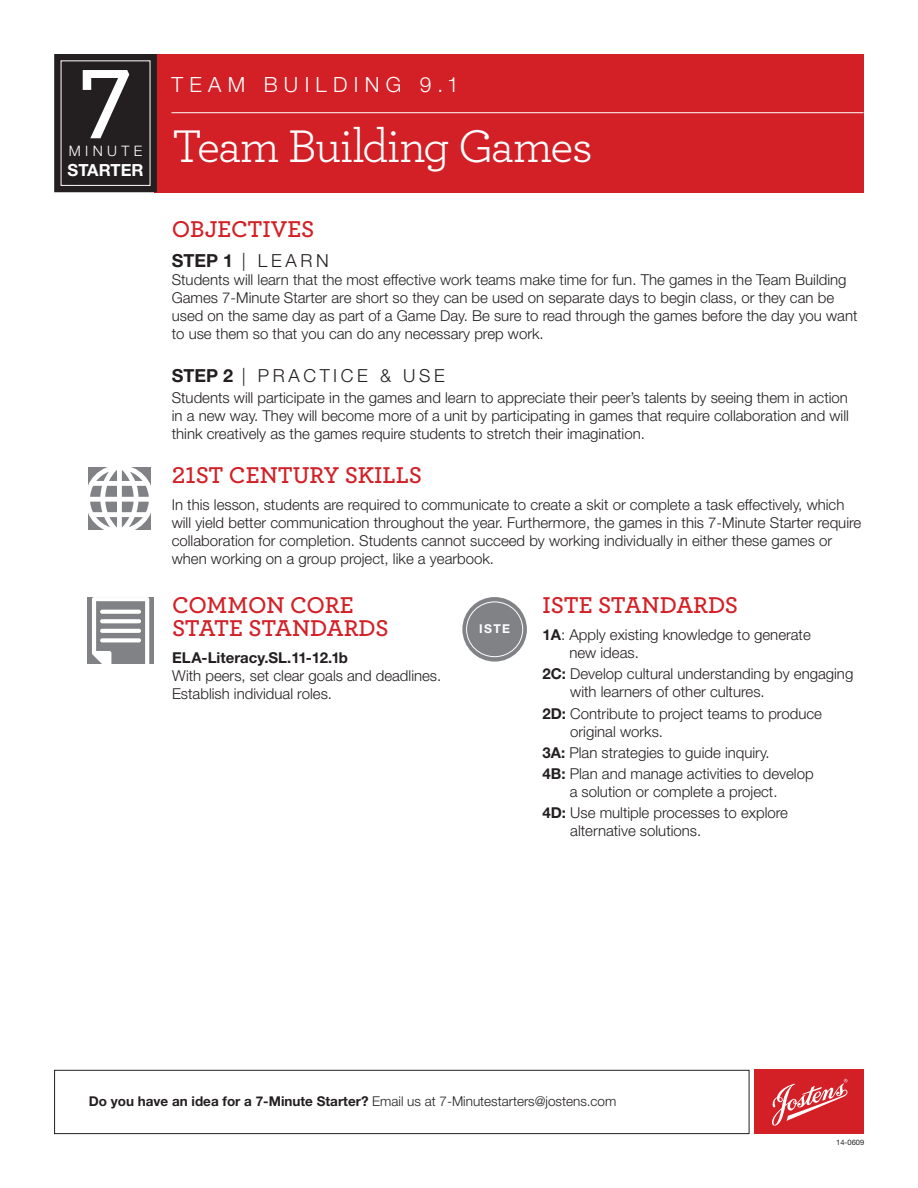
<style>
.page{position:relative;width:918px;height:1188px;background:#fff}
.page>*{position:absolute;margin:0;border:0;box-sizing:border-box;transform-origin:0 0}
.t1{font:600 103.65px "Archer";color:#fff}
.t2{font:48px "Archer";letter-spacing:-.035em;color:#fff}
.t3{font:600 24px/22.5px "Archer";color:#d32026}
.t4{font:300 21px "Helvetica Neue";letter-spacing:.3em;color:#fff}
.t5{font:300 18px "Helvetica Neue";letter-spacing:.2em;color:#231f20}
.t6{font:700 16.65px "Helvetica Neue";color:#fff}
.t7{font:300 15px/18px "Helvetica Neue";color:#231f20}
.t8{font:700 15px "Helvetica Neue";letter-spacing:-.02em;color:#231f20}
.t9{font:300 14.4px "Helvetica Neue";letter-spacing:.3em;color:#fff}
.t10{font:300 13.5px "Helvetica Neue";color:#231f20}
.t11{font:700 12.15px "Helvetica Neue";color:#fff}
.t12{font:7.5px "Helvetica Neue";color:#231f20}
.s1{font-weight:700}
</style>
<div class="page">
<div style="left:755px;top:1070px;width:109px;height:64px;background:#d32026"></div>
<svg style="left:772px;top:1079px;width:75px;height:47px"></svg>
<div style="left:54px;top:1070px;width:695px;height:64px;border:1px solid #231f20"></div>
<div style="left:154px;top:54px;width:710px;height:138px;background:#d32026"></div>
<div style="left:54px;top:54px;width:103px;height:138px;border:13px solid #231f20"></div>
<div style="left:61px;top:61px;width:89px;height:124px;background:#231f20"></div>
<hr style="left:171px;top:112px;width:693px;height:1px;background:#fff">
<svg style="left:88px;top:467px;width:63px;height:63px"></svg>
<div style="left:87px;top:597px;width:67px;height:67px;background:#808285"></div>
<svg style="left:92px;top:597px;width:57px;height:67px"></svg>
<div style="left:462px;top:597px;width:65px;height:65px;background:#808285;border-radius:50%"></div>
<div style="left:466px;top:601px;width:57px;height:56px;border:1px solid #fff;border-radius:50%"></div>
<h1 class="t1" style="left:79px;top:26px;width:54px">7</h1>
<p class="t6" style="left:68px;top:160px;width:78px">starter</p>
<p class="t9" style="left:69px;top:142px;width:74px">minute</p>
<h3 class="t4" style="left:171px;top:72px;width:289px">Te am building 9.1</h3>
<h2 class="t2" style="left:172px;top:113px;width:422px">Team Building Games</h2>
<h3 class="t3" style="left:172px;top:217px;width:144px">OBJECTIVES</h3>
<p class="t5" style="left:172px;top:250px;width:158px"><span class="s1">step 1</span> | Le arn</p>
<p class="t7" style="left:172px;top:271px;width:687px">Students will learn that the most effective work teams make time for fun. The games in the Team Building Games 7-Minute Starter are short so they can be used on separate days to begin class, or they can be used on the same day as part of a Game Day. Be sure to read through the games before the day you want to use them so that you can do any necessary prep work.</p>
<p class="t5" style="left:172px;top:364px;width:261px"><span class="s1">step 2</span> | Practice &amp; use</p>
<p class="t7" style="left:172px;top:388px;width:679px;text-align:justify">Students will participate in the games and learn to appreciate their peer’s talents by seeing them in action in a new way. They will become more of a unit by participating in games that require collaboration and will think creatively as the games require students to stretch their imagination.</p>
<h3 class="t3" style="left:172px;top:462px;width:252px">21ST CENTURY SKILLS</h3>
<p class="t7" style="left:172px;top:495px;width:691px">In this lesson, students are required to communicate to create a skit or complete a task effectively, which will yield better communication throughout the year. Furthermore, the games in this 7-Minute Starter require collaboration for completion. Students cannot succeed by working individually in either these games or when working on a group project, like a yearbook.</p>
<h3 class="t3" style="left:172px;top:592px;width:218px">COMMON CORE<br>STATE STANDARDS</h3>
<p class="t8" style="left:172px;top:648px;width:177px">ELA-Literacy.SL.11-12.1b</p>
<p class="t7" style="left:172px;top:666px;width:271px">With peers, set clear goals and deadlines.<br>Establish individual roles.</p>
<p class="t11" style="left:479px;top:621px;width:32px">iste</p>
<h3 class="t3" style="left:542px;top:592px;width:197px">ISTE STANDARDS</h3>
<p class="t7" style="left:569px;top:625px;width:243px;text-indent:-27px"><span class="s1">1a</span>: Apply existing knowledge to generate new ideas.</p>
<p class="t7" style="left:570px;top:665px;width:285px;text-indent:-28px"><span class="s1">2c:</span> Develop cultural understanding by engaging with learners of other cultures.</p>
<p class="t7" style="left:570px;top:704px;width:253px;text-indent:-28px"><span class="s1">2d:</span> Contribute to project teams to produce original works.</p>
<p class="t7" style="left:542px;top:741px;width:273px;line-height:21.3px"><span class="s1">3a:</span> Plan strategies to guide inquiry.<br><span class="s1">4b:</span> Plan and manage activities to develop</p>
<p class="t7" style="left:542px;top:781px;width:247px;line-height:21.3px;text-indent:27px">a solution or complete a project.<br><span class="s1">4d:</span> Use multiple processes to explore</p>
<p class="t7" style="left:570px;top:822px;width:133px">alternative solutions.</p>
<p class="t10" style="left:89px;top:1093px;width:529px"><span class="s1">Do you have an idea for a 7-Minute Starter?</span> Email us at 7-Minutestarters@jostens.com</p>
<p class="t12" style="left:836px;top:1138px;width:29px">14-0609</p>
</div>
